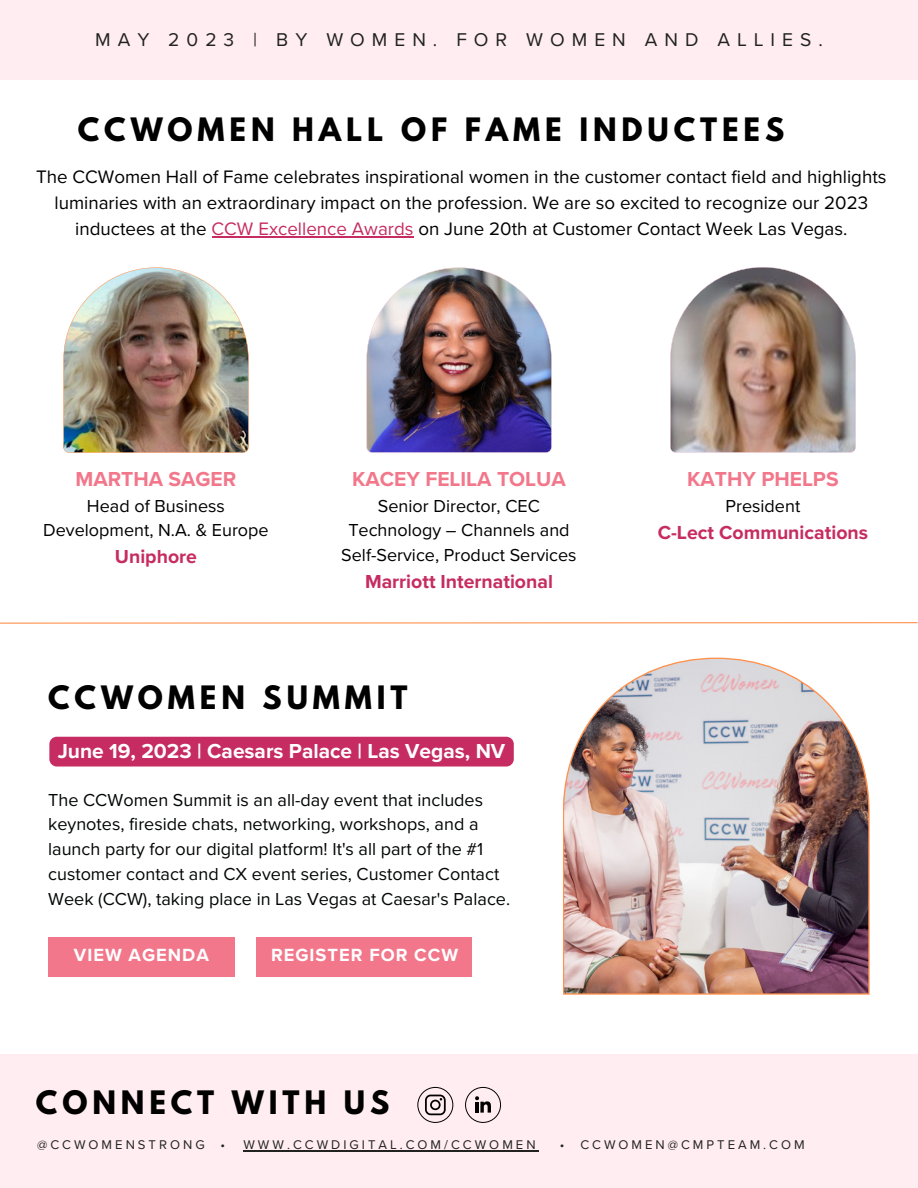
<style>
.page{position:relative;width:918px;height:1188px;background:#fff}
.page>*{position:absolute;margin:0;border:0;box-sizing:border-box;transform-origin:0 0}
.t1{font:700 28.65px "League Spartan";letter-spacing:.17em;color:#000}
.t2{font:700 28.5px "League Spartan";letter-spacing:.17em;color:#000}
.t3{font:700 21px "Proxima Nova";color:#f2778b}
.t4{font:700 21px "Proxima Nova";color:#fefefe}
.t5{font:700 19.5px "Proxima Nova";color:#c62c61}
.t6{font:19.2px "Proxima Nova";letter-spacing:.365em;color:#222}
.t7{font:18.75px/25.8px "Proxima Nova";color:#000;text-align:center}
.t8{font:700 18.3px "Proxima Nova";letter-spacing:.055em;color:#fff}
.t9{font:18px/24.8px "Proxima Nova";color:#040606}
.t10{font:18px/24.8px "Proxima Nova";color:#000;text-align:center}
.t11{font:13.05px "Proxima Nova";letter-spacing:.23em;color:#222}
.s1{color:#c62c61}
</style>
<div class="page">
<div style="left:0;top:0;width:918px;height:79px;background:#ffedf2"></div>
<div style="left:0;top:1054px;width:918px;height:134px;background:#ffedf2"></div>
<img style="left:63px;top:267px;width:186px;height:186px">
<img style="left:366px;top:267px;width:186px;height:186px">
<img style="left:670px;top:267px;width:186px;height:186px">
<svg style="left:0;top:622px;width:918px;height:2px;background:#ffc099"></svg>
<img style="left:563px;top:658px;width:307px;height:337px">
<div style="left:48px;top:937px;width:186px;height:40px;background:#f2778b"></div>
<div style="left:257px;top:937px;width:215px;height:40px;background:#f2778b"></div>
<hr style="left:212px;top:236px;width:202px;height:1px;background:#c62c61">
<div style="left:49px;top:737px;width:465px;height:30px;background:#c62c61;border-radius:7px"></div>
<svg style="left:465px;top:1087px;width:36px;height:36px"></svg>
<svg style="left:417px;top:1087px;width:36px;height:36px"></svg>
<hr style="left:243px;top:1151px;width:283px;height:1px;background:#222">
<svg style="left:526px;top:1151px;width:13px;height:1px"></svg>
<p class="t6" style="left:95px;top:31px;width:729px">MAY 2023 | BY WOMEN. FOR WOMEN AND ALLIES.</p>
<p class="t2" style="left:78px;top:115px;width:708px">CCWOMEN HALL OF FAME INDUCTEES</p>
<p class="t7" style="left:36px;top:165px;width:852px">The CCWomen Hall of Fame celebrates inspirational women in the customer contact field and highlights luminaries with an extraordinary impact on the profession. We are so excited to recognize our 2023 inductees at the <span class="s1">CCW Excellence Awards</span> on June 20th at Customer Contact Week Las Vegas.</p>
<p class="t3" style="left:76px;top:469px;width:162px">MARTHA SAGER</p>
<p class="t10" style="left:43px;top:494px;width:227px">Head of Business<br>Development, N.A. &amp; Europe</p>
<p class="t5" style="left:115px;top:548px;width:84px">Uniphore</p>
<p class="t3" style="left:352px;top:469px;width:215px">KACEY FELILA TOLUA</p>
<p class="t10" style="left:341px;top:494px;width:237px">Senior Director, CEC<br>Technology – Channels and<br>Self-Service, Product Services</p>
<p class="t5" style="left:365px;top:573px;width:189px">Marriott International</p>
<p class="t2" style="left:48px;top:683px;width:361px">CCWOMEN SUMMIT</p>
<p class="t4" style="left:58px;top:741px;width:449px">June 19, 2023 | Caesars Palace | Las Vegas, NV</p>
<p class="t9" style="left:48px;top:788px;width:464px">The CCWomen Summit is an all-day event that includes keynotes, fireside chats, networking, workshops, and a launch party for our digital platform! It's all part of the #1 customer contact and CX event series, Customer Contact Week (CCW), taking place in Las Vegas at Caesar's Palace.</p>
<p class="t8" style="left:74px;top:947px;width:136px">VIEW AGENDA</p>
<p class="t8" style="left:271px;top:947px;width:189px">REGISTER FOR CCW</p>
<p class="t3" style="left:687px;top:469px;width:153px">KATHY PHELPS</p>
<p class="t10" style="left:726px;top:494px;width:76px">President</p>
<p class="t5" style="left:658px;top:523px;width:212px">C-Lect Communications</p>
<p class="t1" style="left:36px;top:1089px;width:355px">CONNECT WITH US</p>
<p class="t11" style="left:243px;top:1139px;width:294px">WWW.CCWDIGITAL.COM/CCWOMEN</p>
<p class="t11" style="left:560px;top:1139px;width:246px">• CCWOMEN@CMPTEAM.COM</p>
<p class="t11" style="left:37px;top:1139px;width:189px">@CCWOMENSTRONG •</p>
</div>
